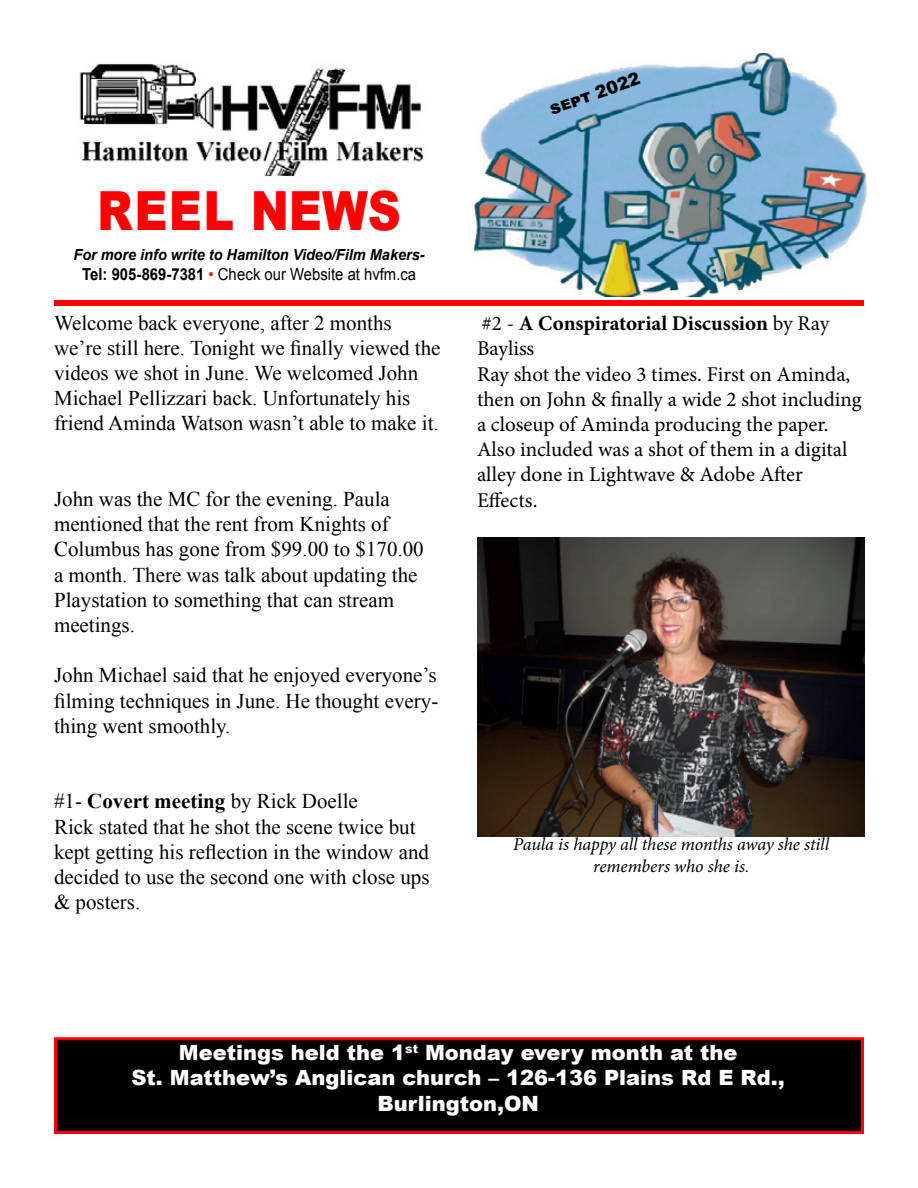
<style>
.page{position:relative;width:918px;height:1188px;background:#fff}
.page>*{position:absolute;margin:0;border:0;box-sizing:border-box;transform-origin:0 0}
.t1{font:900 54px "Arial";letter-spacing:.015em;color:#f00;scale:.85 1}
.t2{font:21px/25.2px "Times New Roman";color:#000}
.t3{font:21px/25.2px "Minion Pro";color:#000}
.t4{font:900 21px/25.5px "Arial";color:#fff;text-align:center}
.t5{font:italic 18px/21.6px "Minion Pro";letter-spacing:-.005em;color:#000;text-align:center}
.t6{font:900 17.4px "Arial";color:#000}
.t7{font:16.5px "Arial";color:#000;scale:.9 1}
.t8{font:italic 700 15.3px "Arial";color:#000;scale:.95 1}
.s1{font-weight:700}
.s2{color:#f00}
</style>
<div class="page">
<img style="left:79px;top:64px;width:345px;height:113px">
<img style="left:474px;top:53px;width:393px;height:244px">
<div style="left:54px;top:300px;width:810px;height:6px;background:#f00"></div>
<div style="left:56px;top:1039px;width:806px;height:93px;background:#000"></div>
<div style="left:54px;top:1037px;width:810px;height:97px;border:3px solid #f00"></div>
<img style="left:478px;top:538px;width:386px;height:299px">
<h1 class="t1" style="left:97px;top:172px;width:359px">REEL NEWS</h1>
<p class="t8" style="left:74px;top:245px;width:371px">For more info write to Hamilton Video/Film Makers-</p>
<p class="t7" style="left:82px;top:263px;width:372px"><span class="s1">Tel: 905-869-7381</span> <span class="s2">•</span> Check our Website at hvfm.ca</p>
<p class="t2" style="left:54px;top:309px;width:388px">Welcome back everyone, after 2 months we’re still here. Tonight we finally viewed the videos we shot in June. We welcomed John Michael Pellizzari back. Unfortunately his friend Aminda Watson wasn’t able to make it.</p>
<p class="t2" style="left:54px;top:486px;width:371px">John was the MC for the evening. Paula mentioned that the rent from Knights of Columbus has gone from $99.00 to $170.00 a month. There was talk about updating the Playstation to something that can stream meetings.</p>
<p class="t2" style="left:54px;top:662px;width:386px;text-align:justify">John Michael said that he enjoyed everyone’s filming techniques in June. He thought every&shy;thing went smoothly.</p>
<p class="t2" style="left:54px;top:788px;width:377px">#1- <span class="s1">Covert meeting</span> by Rick Doelle<br>Rick stated that he shot the scene twice but kept getting his reflection in the window and decided to use the second one with close ups &amp; posters.</p>
<p class="t6" style="left:546px;top:97px;width:96px;rotate:-19deg">sept 2022</p>
<p class="t3" style="left:477px;top:311px;width:386px">#2 - <span class="s1">A Conspiratorial Discussion</span> by Ray<br>Bayliss<br>Ray shot the video 3 times. First on Aminda, then on John &amp; finally a wide 2 shot including a closeup of Aminda producing the paper.<br>Also included was a shot of them in a digital alley done in Lightwave &amp; Adobe After<br>Effects.</p>
<p class="t5" style="left:513px;top:834px;width:317px">Paula is happy all these months away she still remembers who she is.</p>
<p class="t4" style="left:132px;top:1039px;width:655px">Meetings held the 1<sup>st</sup> Monday every month at the<br>St. Matthew’s Anglican church – 126-136 Plains Rd E Rd.,<br>Burlington,ON</p>
</div>
